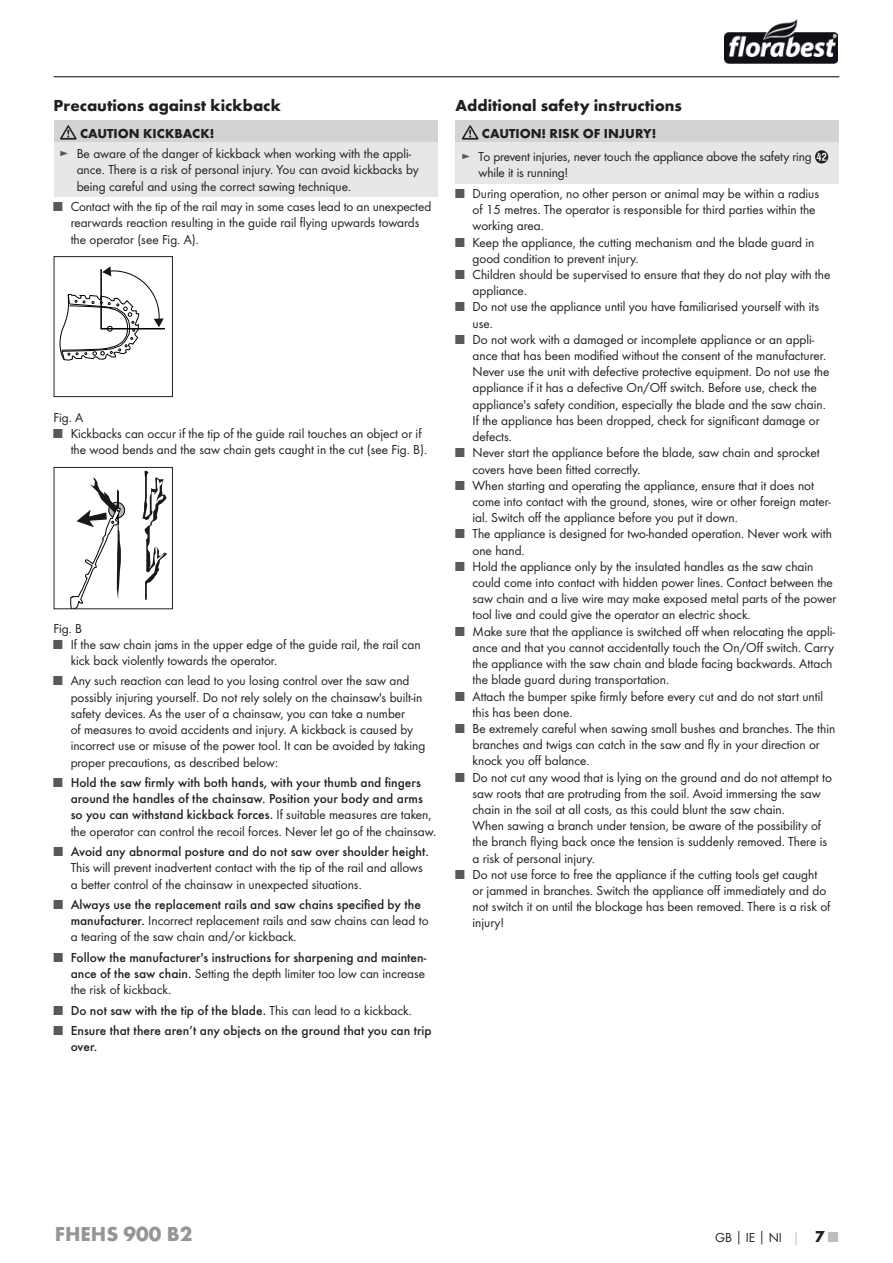
<style>
.page{position:relative;width:893px;height:1263px;background:#fff}
.page>*{position:absolute;margin:0;border:0;box-sizing:border-box;transform-origin:0 0}
.t1{font:700 21px "Futura";color:#939598}
.t2{font:700 16.5px "Futura";color:#231f20}
.t3{font:13.5px/16.2px "Futura Boo";color:#231f20}
.t4{font:500 13.5px/16.2px "Futura";color:#231f20}
.t5{font:700 13.5px "Futura";color:#231f20}
.s1{color:#58595b}
.s2{font-family:"Futura Boo";font-weight:400;color:#58595b}
.s3{font-family:"Futura Boo";font-weight:400}
.s4{font-family:"Futura";font-weight:500}
.s5{font-family:"Futura";font-weight:700}
.s6{font-family:"Futura";font-weight:700;color:#bbbdc0}
.s7{font-family:"Futura";font-weight:700;font-size:16.5px}
.s8{font-family:"Futura";font-weight:700;font-size:15px;color:#bbbdc0}
</style>
<div class="page">
<hr style="left:54px;top:76px;width:785px;height:1px;background:#231f20">
<img style="left:724px;top:20px;width:113px;height:43px">
<div style="left:54px;top:121px;width:383px;height:21px;background:#d1d3d4"></div>
<div style="left:54px;top:142px;width:383px;height:54px;background:#e6e7e8"></div>
<svg style="left:60px;top:125px;width:17px;height:15px"></svg>
<div style="left:455px;top:121px;width:384px;height:21px;background:#d1d3d4"></div>
<div style="left:455px;top:142px;width:384px;height:41px;background:#e6e7e8"></div>
<svg style="left:461px;top:125px;width:17px;height:15px"></svg>
<svg style="left:815px;top:150px;width:12px;height:13px"></svg>
<svg style="left:59px;top:266px;width:106px;height:95px"></svg>
<div style="left:54px;top:256px;width:119px;height:141px;border:1px solid #231f20"></div>
<svg style="left:70px;top:470px;width:97px;height:137px"></svg>
<div style="left:54px;top:467px;width:119px;height:142px;border:1px solid #231f20"></div>
<p class="t2" style="left:54px;top:98px;width:228px">Precautions against kickback</p>
<p class="t5" style="left:80px;top:128px;width:136px">CAUTION KICKBACK!</p>
<p class="t3" style="left:77px;top:146px;width:343px;text-indent:-17px"><span class="s1">►</span> Be aware of the danger of kickback when working with the appli&shy;ance. There is a risk of personal injury. You can avoid kickbacks by being careful and using the correct sawing technique.</p>
<p class="t3" style="left:71px;top:199px;width:362px;text-indent:-17px"><span class="s1">■</span> Contact with the tip of the rail may in some cases lead to an unexpected rearwards reaction resulting in the guide rail flying upwards towards the operator (see Fig. A).</p>
<p class="t3" style="left:54px;top:410px;width:31px">Fig. A</p>
<p class="t3" style="left:71px;top:426px;width:358px;text-indent:-17px"><span class="s1">■</span> Kickbacks can occur if the tip of the guide rail touches an object or if the wood bends and the saw chain gets caught in the cut (see Fig. B).</p>
<p class="t3" style="left:54px;top:620px;width:30px">Fig. B</p>
<p class="t3" style="left:71px;top:636px;width:351px;text-indent:-17px"><span class="s1">■</span> If the saw chain jams in the upper edge of the guide rail, the rail can kick back violently towards the operator.</p>
<p class="t3" style="left:71px;top:673px;width:356px;text-indent:-17px"><span class="s1">■</span> Any such reaction can lead to you losing control over the saw and possibly injuring yourself. Do not rely solely on the chainsaw's built-in safety devices. As the user of a chainsaw, you can take a number<br>of measures to avoid accidents and injury. A kickback is caused by incorrect use or misuse of the power tool. It can be avoided by taking proper precautions, as described below:</p>
<p class="t4" style="left:71px;top:775px;width:362px;text-indent:-17px"><span class="s2">■</span> Hold the saw firmly with both hands, with your thumb and fingers around the handles of the chainsaw. Position your body and arms so you can withstand kickback forces. <span class="s3">If suitable measures are taken,</span></p>
<p class="t3" style="left:71px;top:823px;width:367px">the operator can control the recoil forces. Never let go of the chainsaw.</p>
<p class="t4" style="left:54px;top:844px;width:376px"><span class="s2">■</span> Avoid any abnormal posture and do not saw over shoulder height.</p>
<p class="t3" style="left:71px;top:860px;width:353px">This will prevent inadvertent contact with the tip of the rail and allows a better control of the chainsaw in unexpected situations.</p>
<p class="t4" style="left:54px;top:897px;width:369px"><span class="s2">■</span> Always use the replacement rails and saw chains specified by the</p>
<p class="t3" style="left:71px;top:913px;width:359px"><span class="s4">manufacturer.</span> Incorrect replacement rails and saw chains can lead to a tearing of the saw chain and/or kickback.</p>
<p class="t4" style="left:54px;top:949px;width:374px"><span class="s2">■</span> Follow the manufacturer's instructions for sharpening and mainten-</p>
<p class="t3" style="left:71px;top:966px;width:356px"><span class="s4">ance of the saw chain.</span> Setting the depth limiter too low can increase the risk of kickback.</p>
<p class="t4" style="left:54px;top:1002px;width:359px"><span class="s2">■</span> Do not saw with the tip of the blade. <span class="s3">This can lead to a kickback.</span></p>
<p class="t4" style="left:71px;top:1023px;width:362px;text-indent:-17px"><span class="s2">■</span> Ensure that there aren’t any objects on the ground that you can trip over.</p>
<p class="t2" style="left:455px;top:98px;width:228px">Additional safety instructions</p>
<p class="t5" style="left:481px;top:128px;width:176px">CAUTION! RISK OF INJURY!</p>
<p class="t3" style="left:478px;top:149px;width:335px;text-indent:-17px"><span class="s1">►</span> To prevent injuries, never touch the appliance above the safety ring while it is running!</p>
<p class="t3" style="left:472px;top:186px;width:348px;text-indent:-17px"><span class="s1">■</span> During operation, no other person or animal may be within a radius of 15 metres. The operator is responsible for third parties within the working area.</p>
<p class="t3" style="left:472px;top:234px;width:343px;text-indent:-17px"><span class="s1">■</span> Keep the appliance, the cutting mechanism and the blade guard in good condition to prevent injury.</p>
<p class="t3" style="left:472px;top:267px;width:359px;text-indent:-17px"><span class="s1">■</span> Children should be supervised to ensure that they do not play with the appliance.</p>
<p class="t3" style="left:472px;top:299px;width:348px;text-indent:-17px"><span class="s1">■</span> Do not use the appliance until you have familiarised yourself with its use.</p>
<p class="t3" style="left:472px;top:332px;width:358px;text-indent:-17px"><span class="s1">■</span> Do not work with a damaged or incomplete appliance or an appli&shy;ance that has been modified without the consent of the manufacturer.<br>Never use the unit with defective protective equipment. Do not use the appliance if it has a defective On/Off switch. Before use, check the appliance's safety condition, especially the blade and the saw chain.<br>If the appliance has been dropped, check for significant damage or defects.</p>
<p class="t3" style="left:472px;top:445px;width:348px;text-indent:-17px"><span class="s1">■</span> Never start the appliance before the blade, saw chain and sprocket covers have been fitted correctly.</p>
<p class="t3" style="left:472px;top:477px;width:360px;text-indent:-17px"><span class="s1">■</span> When starting and operating the appliance, ensure that it does not come into contact with the ground, stones, wire or other foreign mater&shy;ial. Switch off the appliance before you put it down.</p>
<p class="t3" style="left:472px;top:526px;width:361px;text-indent:-17px"><span class="s1">■</span> The appliance is designed for two-handed operation. Never work with one hand.</p>
<p class="t3" style="left:472px;top:558px;width:365px;text-indent:-17px"><span class="s1">■</span> Hold the appliance only by the insulated handles as the saw chain could come into contact with hidden power lines. Contact between the saw chain and a live wire may make exposed metal parts of the power tool live and could give the operator an electric shock.</p>
<p class="t3" style="left:472px;top:623px;width:364px;text-indent:-17px"><span class="s1">■</span> Make sure that the appliance is switched off when relocating the appli&shy;ance and that you cannot accidentally touch the On/Off switch. Carry the appliance with the saw chain and blade facing backwards. Attach the blade guard during transportation.</p>
<p class="t3" style="left:472px;top:688px;width:352px;text-indent:-17px"><span class="s1">■</span> Attach the bumper spike firmly before every cut and do not start until this has been done.</p>
<p class="t3" style="left:472px;top:720px;width:364px;text-indent:-17px"><span class="s1">■</span> Be extremely careful when sawing small bushes and branches. The thin branches and twigs can catch in the saw and fly in your direction or knock you off balance.</p>
<p class="t3" style="left:472px;top:769px;width:361px;text-indent:-17px"><span class="s1">■</span> Do not cut any wood that is lying on the ground and do not attempt to saw roots that are protruding from the soil. Avoid immersing the saw chain in the soil at all costs, as this could blunt the saw chain.<br>When sawing a branch under tension, be aware of the possibility of the branch flying back once the tension is suddenly removed. There is a risk of personal injury.</p>
<p class="t3" style="left:472px;top:866px;width:359px;text-indent:-17px"><span class="s1">■</span> Do not use force to free the appliance if the cutting tools get caught or jammed in branches. Switch the appliance off immediately and do not switch it on until the blockage has been removed. There is a risk of injury!</p>
<h1 class="t1" style="left:55px;top:1225px;width:139px">FHEHS 900 B2</h1>
<p class="t3" style="left:715px;top:1229px;width:124px">GB<span class="s5">│</span>IE<span class="s5">│</span>NI <span class="s6">│</span> <span class="s7">7</span> <span class="s8">■</span></p>
</div>
